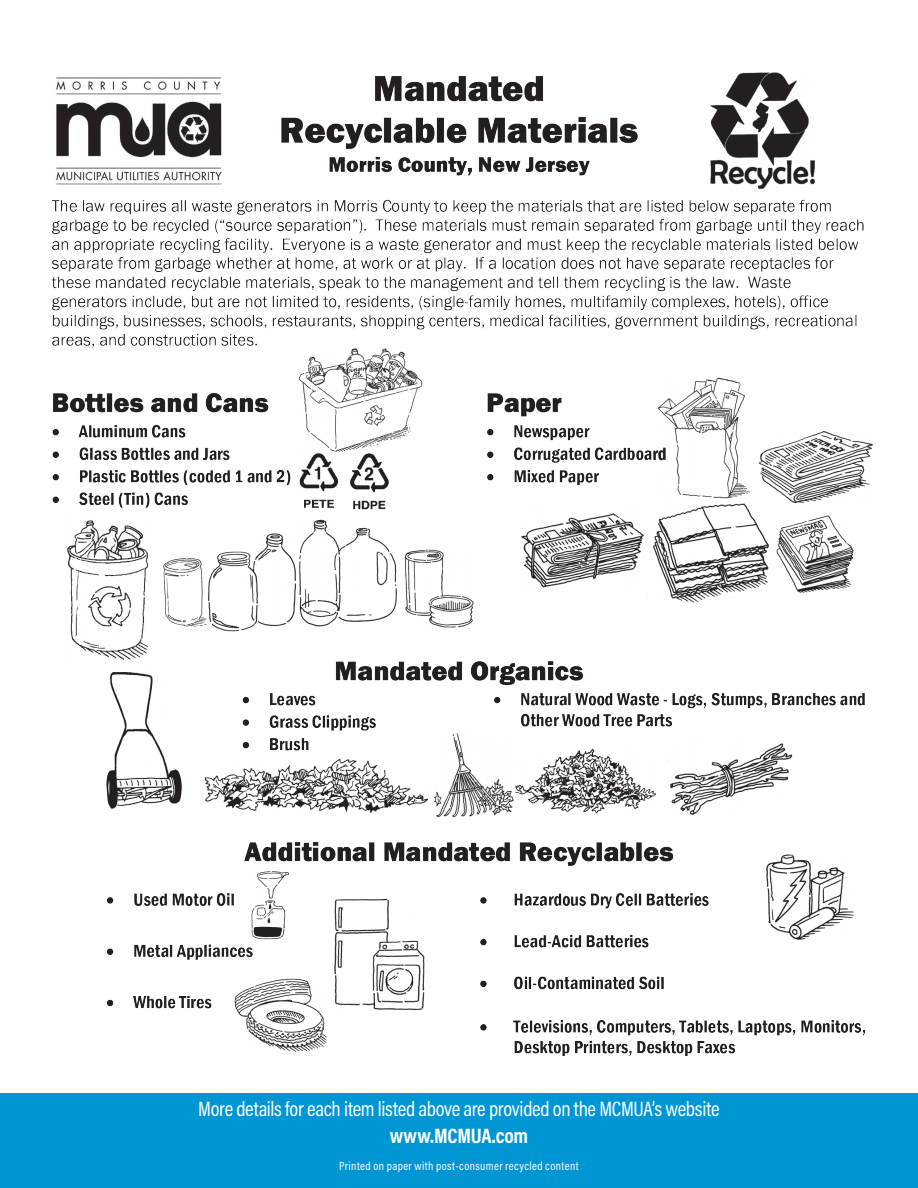
<style>
.page{position:relative;width:918px;height:1188px;background:#fff}
.page>*{position:absolute;margin:0;border:0;box-sizing:border-box;transform-origin:0 0}
.t1{font:21px "Acumin Pro Cond";letter-spacing:-.015em;color:#fff}
.t2{font:700 21px "Acumin Pro Cond";letter-spacing:-.01em;color:#fff}
.t3{font:12px "Acumin Pro Cond";letter-spacing:.035em;color:#fff}
</style>
<div class="page">
<div style="left:0;top:1094px;width:918px;height:94px;background:#0096d4"></div>
<img style="left:0;top:72px;width:918px;height:1022px">
<p class="t1" style="left:198px;top:1095px;width:523px">More details for each item listed above are provided on the MCMUA’s website</p>
<p class="t2" style="left:390px;top:1122px;width:140px">www.MCMUA.com</p>
<p class="t3" style="left:339px;top:1158px;width:241px">Printed on paper with post-consumer recycled content</p>
</div>
